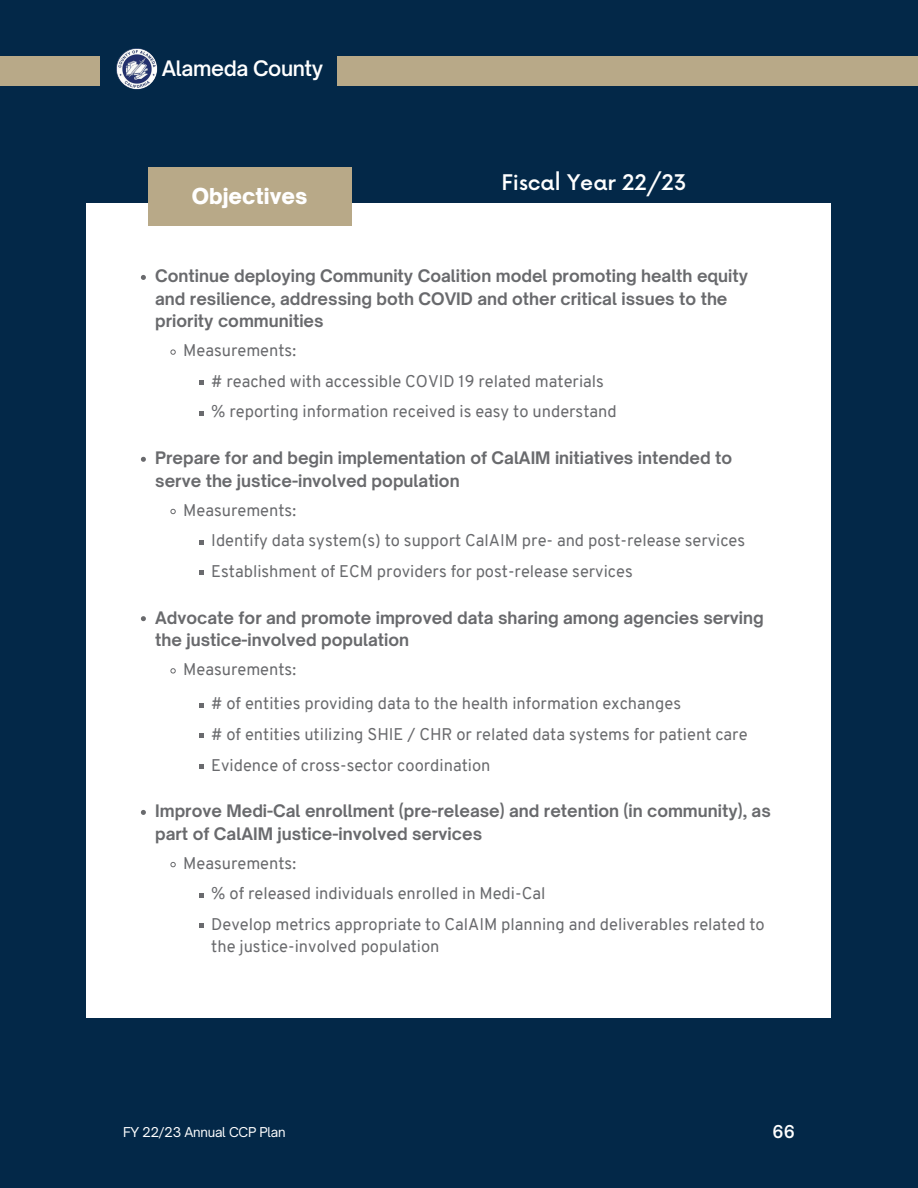
<style>
.page{position:relative;width:918px;height:1188px;background:#032848}
.page>*{position:absolute;margin:0;border:0;box-sizing:border-box;transform-origin:0 0}
.t1{font:500 21px "Now";color:#fff}
.t2{font:900 21px "Open Sauce One";color:#fff}
.t3{font:600 20.4px "Open Sauce One";letter-spacing:-.02em;color:#fff}
.t4{font:600 16.95px "Open Sauce One";color:#fff}
.t5{font:16.5px/30.6px "Overpass";color:#696a6d}
.t6{font:700 16.5px/22.5px "Open Sauce One";color:#696a6d}
.t7{font:13.05px "Open Sauce One";letter-spacing:-.02em;color:#fff}
</style>
<div class="page">
<div style="left:87px;top:204px;width:744px;height:814px;background:#fff"></div>
<svg style="left:141px;top:275px;width:5px;height:5px"></svg>
<svg style="left:170px;top:349px;width:6px;height:6px"></svg>
<svg style="left:199px;top:381px;width:4px;height:4px"></svg>
<svg style="left:199px;top:411px;width:4px;height:5px"></svg>
<svg style="left:141px;top:457px;width:5px;height:5px"></svg>
<svg style="left:170px;top:509px;width:6px;height:5px"></svg>
<svg style="left:199px;top:540px;width:4px;height:4px"></svg>
<svg style="left:199px;top:571px;width:4px;height:4px"></svg>
<svg style="left:141px;top:616px;width:5px;height:5px"></svg>
<svg style="left:170px;top:668px;width:6px;height:6px"></svg>
<svg style="left:199px;top:703px;width:4px;height:4px"></svg>
<svg style="left:199px;top:734px;width:4px;height:4px"></svg>
<svg style="left:199px;top:764px;width:4px;height:5px"></svg>
<svg style="left:141px;top:810px;width:5px;height:5px"></svg>
<svg style="left:170px;top:862px;width:6px;height:6px"></svg>
<svg style="left:199px;top:893px;width:4px;height:4px"></svg>
<svg style="left:199px;top:924px;width:4px;height:4px"></svg>
<div style="left:337px;top:56px;width:581px;height:29px;background:#b8a988"></div>
<div style="left:0;top:56px;width:100px;height:29px;background:#b8a988"></div>
<img style="left:116px;top:48px;width:41px;height:41px;border-radius:50%">
<div style="left:148px;top:168px;width:203px;height:58px;background:#b8a988"></div>
<p class="t3" style="left:162px;top:55px;width:163px">Alameda County</p>
<p class="t2" style="left:192px;top:183px;width:117px">Objectives</p>
<p class="t1" style="left:502px;top:171px;width:187px">Fiscal Year 22/23</p>
<p class="t6" style="left:155px;top:265px;width:594px">Continue deploying Community Coalition model promoting health equity and resilience, addressing both COVID and other critical issues to the priority communities</p>
<p class="t5" style="left:211px;top:335px;width:407px;text-indent:-28px">Measurements:<br># reached with accessible COVID 19 related materials % reporting information received is easy to understand</p>
<p class="t6" style="left:155px;top:447px;width:579px">Prepare for and begin implementation of CalAIM initiatives intended to serve the justice-involved population</p>
<p class="t5" style="left:211px;top:494px;width:535px;text-indent:-28px">Measurements:<br>Identify data system(s) to support CalAIM pre- and post-release services<br>Establishment of ECM providers for post-release services</p>
<p class="t6" style="left:155px;top:606px;width:610px">Advocate for and promote improved data sharing among agencies serving the justice-involved population</p>
<p class="t5" style="left:211px;top:652px;width:471px;line-height:34.3px;text-indent:-28px">Measurements:<br># of entities providing data to the health information exchanges</p>
<p class="t5" style="left:211px;top:719px;width:538px"># of entities utilizing SHIE / CHR or related data systems for patient care<br>Evidence of cross-sector coordination</p>
<p class="t6" style="left:155px;top:800px;width:617px">Improve Medi-Cal enrollment (pre-release) and retention (in community), as part of CalAIM justice-involved services</p>
<p class="t5" style="left:211px;top:848px;width:555px;text-indent:-28px">Measurements:<br>% of released individuals enrolled in Medi-Cal<br>Develop metrics appropriate to CalAIM planning and deliverables related to</p>
<p class="t5" style="left:211px;top:931px;width:230px">the justice-involved population</p>
<p class="t7" style="left:123px;top:1124px;width:164px">FY 22/23 Annual CCP Plan</p>
<p class="t4" style="left:773px;top:1121px;width:24px">66</p>
</div>
